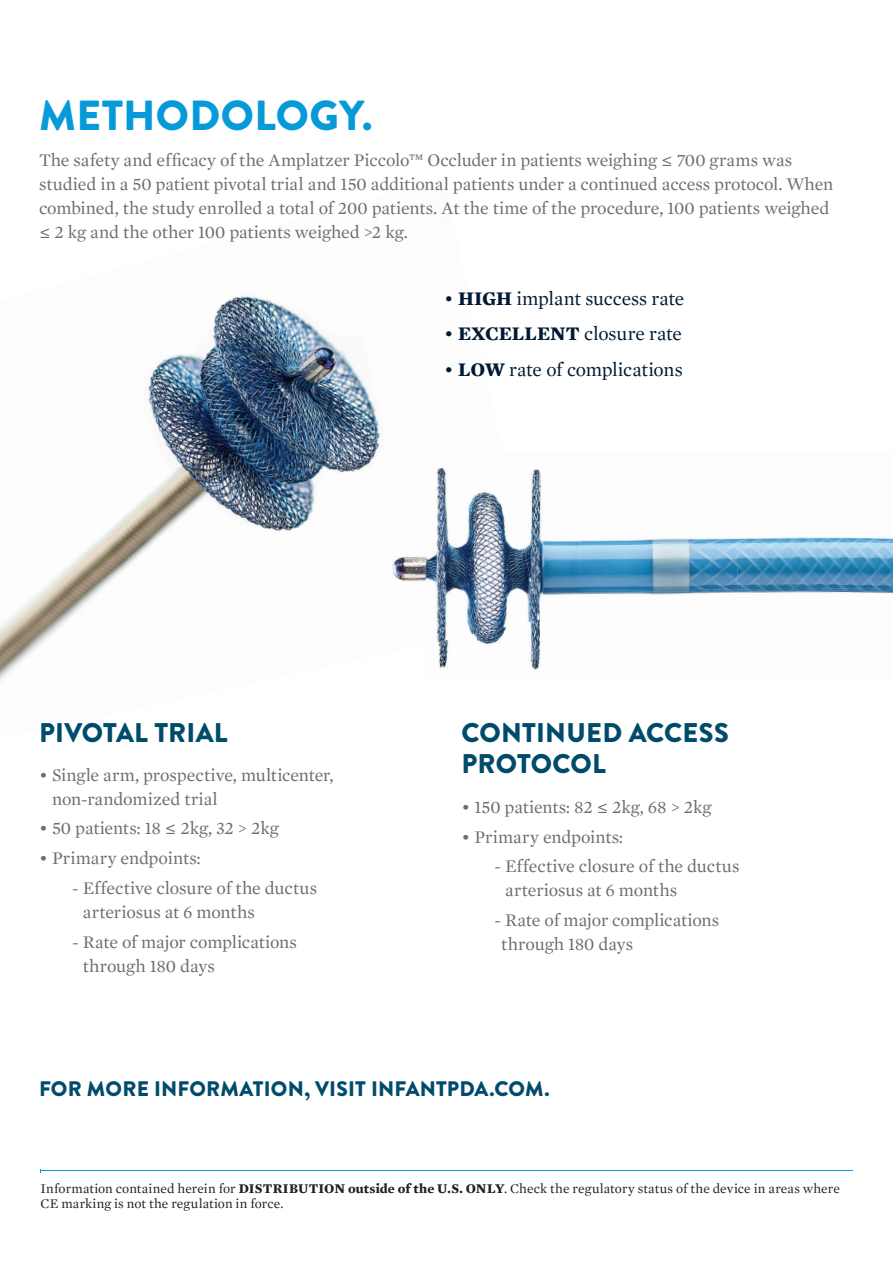
<style>
.page{position:relative;width:893px;height:1263px;background:#fff}
.page>*{position:absolute;margin:0;border:0;box-sizing:border-box;transform-origin:0 0}
.t1{font:900 42px "Brandon Grotesque";letter-spacing:.01em;color:#069ad9}
.t2{font:900 27px/31.3px "Brandon Grotesque";letter-spacing:.005em;color:#004b6c}
.t3{font:900 21px "Brandon Grotesque";letter-spacing:.01em;color:#004b6c}
.t4{font:19.5px "Mercury Text G1";letter-spacing:-.01em;color:#001932}
.t5{font:18px/24px "Mercury Text G1";letter-spacing:-.01em;color:#6c6d70}
.t6{font:13.5px/15px "Mercury Text G1";letter-spacing:.005em;color:#231f20}
.s1{font-family:"Georgia"}
.s2{font-weight:700}
</style>
<div class="page">
<img style="left:738px;top:537px;width:155px;height:51px">
<img style="left:582px;top:538px;width:156px;height:52px">
<img style="left:498px;top:470px;width:84px;height:200px">
<img style="left:633px;top:588px;width:260px;height:7px">
<img style="left:581px;top:590px;width:53px;height:80px">
<img style="left:439px;top:656px;width:9px;height:12px">
<img style="left:156px;top:296px;width:94px;height:73px">
<img style="left:250px;top:297px;width:76px;height:72px">
<img style="left:89px;top:510px;width:43px;height:38px">
<img style="left:132px;top:369px;width:147px;height:179px">
<img style="left:279px;top:337px;width:101px;height:179px">
<img style="left:0;top:612px;width:17px;height:69px">
<img style="left:17px;top:548px;width:131px;height:117px">
<img style="left:164px;top:516px;width:146px;height:32px">
<img style="left:311px;top:503px;width:62px;height:13px">
<img style="left:373px;top:451px;width:86px;height:129px">
<img style="left:459px;top:469px;width:80px;height:160px">
<img style="left:401px;top:580px;width:97px;height:76px">
<hr style="left:41px;top:1170px;width:811px;height:1px;background:#069ad9">
<h1 class="t1" style="left:39px;top:85px;width:335px">METHODOLOGY.</h1>
<p class="t5" style="left:39px;top:148px;width:796px">The safety and efficacy of the Amplatzer Piccolo™ Occluder in patients weighing <span class="s1">≤</span> 700 grams was studied in a 50 patient pivotal trial and 150 additional patients under a continued access protocol. When combined, the study enrolled a total of 200 patients. At the time of the procedure, 100 patients weighed <span class="s1">≤</span> 2 kg and the other 100 patients weighed &gt;2 kg.</p>
<p class="t4" style="left:444px;top:287px;width:242px">• <span class="s2">HIGH</span> implant success rate</p>
<p class="t4" style="left:444px;top:322px;width:239px">• <span class="s2">EXCELLENT</span> closure rate</p>
<p class="t4" style="left:444px;top:358px;width:240px">• <span class="s2">LOW</span> rate of complications</p>
<h2 class="t2" style="left:39px;top:717px;width:190px">PIVOTAL TRIAL</h2>
<p class="t5" style="left:52px;top:763px;width:283px;text-indent:-13px">• Single arm, prospective, multicenter, non-randomized trial</p>
<p class="t5" style="left:39px;top:816px;width:241px">• 50 patients: 18 <span class="s1">≤</span> 2kg, 32 &gt; 2kg</p>
<p class="t5" style="left:39px;top:846px;width:163px">• Primary endpoints:</p>
<p class="t5" style="left:83px;top:876px;width:236px;text-indent:-11px">- Effective closure of the ductus arteriosus at 6 months</p>
<p class="t5" style="left:83px;top:930px;width:216px;text-indent:-11px">- Rate of major complications through 180 days</p>
<h2 class="t2" style="left:462px;top:717px;width:269px">CONTINUED ACCESS<br>PROTOCOL</h2>
<p class="t5" style="left:462px;top:795px;width:251px">• 150 patients: 82 <span class="s1">≤</span> 2kg, 68 &gt; 2kg</p>
<p class="t5" style="left:462px;top:825px;width:163px">• Primary endpoints:</p>
<p class="t5" style="left:505px;top:854px;width:236px;text-indent:-11px">- Effective closure of the ductus arteriosus at 6 months</p>
<p class="t5" style="left:501px;top:908px;width:220px;text-indent:-7px">- Rate of major complications through 180 days</p>
<p class="t3" style="left:39px;top:1074px;width:512px">FOR MORE INFORMATION, VISIT INFANTPDA.COM.</p>
<p class="t6" style="left:40px;top:1181px;width:801px">Information contained herein for <span class="s2">DISTRIBUTION outside of the U.S. ONLY</span>. Check the regulatory status of the device in areas where<br>CE marking is not the regulation in force.</p>
</div>
